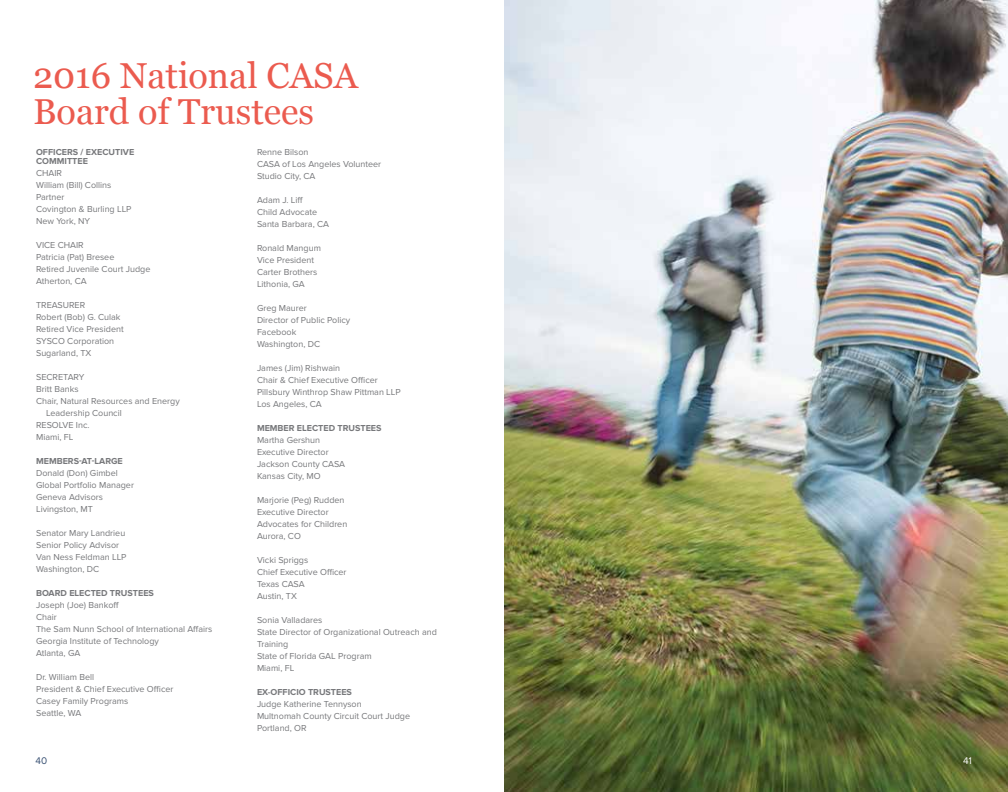
<style>
.page{position:relative;width:1008px;height:792px;background:#fff}
.page>*{position:absolute;margin:0;border:0;box-sizing:border-box;transform-origin:0 0}
.t1{font:36px/36px "Georgia";color:#eb5b4f}
.t2{font:10px "Proxima Nova";color:#395173}
.t3{font:10px "Proxima Nova";color:#fff}
.t4{font:9px/12px "Proxima Nova";color:#77787b}
.t5{font:700 9px/9px "Proxima Nova";color:#77787b}
</style>
<div class="page">
<img style="left:504px;top:0;width:504px;height:792px">
<h1 class="t1" style="left:33px;top:56px;width:326px">2016 National CASA<br>Board of Trustees</h1>
<p class="t4" style="left:257px;top:147px;width:126px">Renne Bilson<br>CASA of Los Angeles Volunteer<br>Studio City, CA</p>
<p class="t4" style="left:257px;top:195px;width:74px">Adam J. Liff<br>Child Advocate<br>Santa Barbara, CA</p>
<p class="t4" style="left:257px;top:243px;width:65px">Ronald Mangum<br>Vice President<br>Carter Brothers<br>Lithonia, GA</p>
<p class="t4" style="left:257px;top:303px;width:95px">Greg Maurer<br>Director of Public Policy<br>Facebook<br>Washington, DC</p>
<p class="t4" style="left:257px;top:363px;width:145px">James (Jim) Rishwain<br>Chair &amp; Chief Executive Officer<br>Pillsbury Winthrop Shaw Pittman LLP<br>Los Angeles, CA</p>
<p class="t5" style="left:257px;top:424px;width:126px">MEMBER ELECTED TRUSTEES</p>
<p class="t4" style="left:257px;top:435px;width:90px">Martha Gershun<br>Executive Director<br>Jackson County CASA<br>Kansas City, MO</p>
<p class="t4" style="left:257px;top:495px;width:92px">Marjorie (Peg) Rudden<br>Executive Director<br>Advocates for Children<br>Aurora, CO</p>
<p class="t4" style="left:257px;top:555px;width:91px">Vicki Spriggs<br>Chief Executive Officer<br>Texas CASA<br>Austin, TX</p>
<p class="t4" style="left:257px;top:615px;width:181px">Sonia Valladares<br>State Director of Organizational Outreach and<br>Training<br>State of Florida GAL Program<br>Miami, FL</p>
<p class="t5" style="left:257px;top:688px;width:97px">EX-OFFICIO TRUSTEES</p>
<p class="t4" style="left:257px;top:699px;width:155px">Judge Katherine Tennyson<br>Multnomah County Circuit Court Judge<br>Portland, OR</p>
<p class="t2" style="left:36px;top:754px;width:13px">40</p>
<p class="t3" style="left:963px;top:755px;width:10px">41</p>
<p class="t5" style="left:36px;top:148px;width:100px">OFFICERS / EXECUTIVE<br>COMMITTEE</p>
<p class="t4" style="left:36px;top:168px;width:97px">CHAIR<br>William (Bill) Collins<br>Partner<br>Covington &amp; Burling LLP<br>New York, NY</p>
<p class="t4" style="left:36px;top:240px;width:116px">VICE CHAIR<br>Patricia (Pat) Bresee<br>Retired Juvenile Court Judge<br>Atherton, CA</p>
<p class="t4" style="left:36px;top:300px;width:89px">TREASURER<br>Robert (Bob) G. Culak<br>Retired Vice President<br>SYSCO Corporation<br>Sugarland, TX</p>
<p class="t4" style="left:36px;top:372px;width:50px">SECRETARY</p>
<p class="t4" style="left:36px;top:384px;width:44px">Britt Banks</p>
<p class="t4" style="left:36px;top:396px;width:145px">Chair, Natural Resources and Energy</p>
<p class="t4" style="left:46px;top:408px;width:77px">Leadership Council</p>
<p class="t4" style="left:36px;top:420px;width:55px">RESOLVE Inc.</p>
<p class="t4" style="left:36px;top:432px;width:39px">Miami, FL</p>
<p class="t5" style="left:36px;top:457px;width:88px">MEMBERS-AT-LARGE</p>
<p class="t4" style="left:36px;top:468px;width:99px">Donald (Don) Gimbel<br>Global Portfolio Manager<br>Geneva Advisors<br>Livingston, MT</p>
<p class="t4" style="left:36px;top:528px;width:92px">Senator Mary Landrieu<br>Senior Policy Advisor<br>Van Ness Feldman LLP<br>Washington, DC</p>
<p class="t5" style="left:36px;top:589px;width:119px">BOARD ELECTED TRUSTEES</p>
<p class="t4" style="left:36px;top:600px;width:178px">Joseph (Joe) Bankoff<br>Chair<br>The Sam Nunn School of International Affairs<br>Georgia Institute of Technology<br>Atlanta, GA</p>
<p class="t4" style="left:36px;top:672px;width:139px">Dr. William Bell<br>President &amp; Chief Executive Officer<br>Casey Family Programs<br>Seattle, WA</p>
</div>
